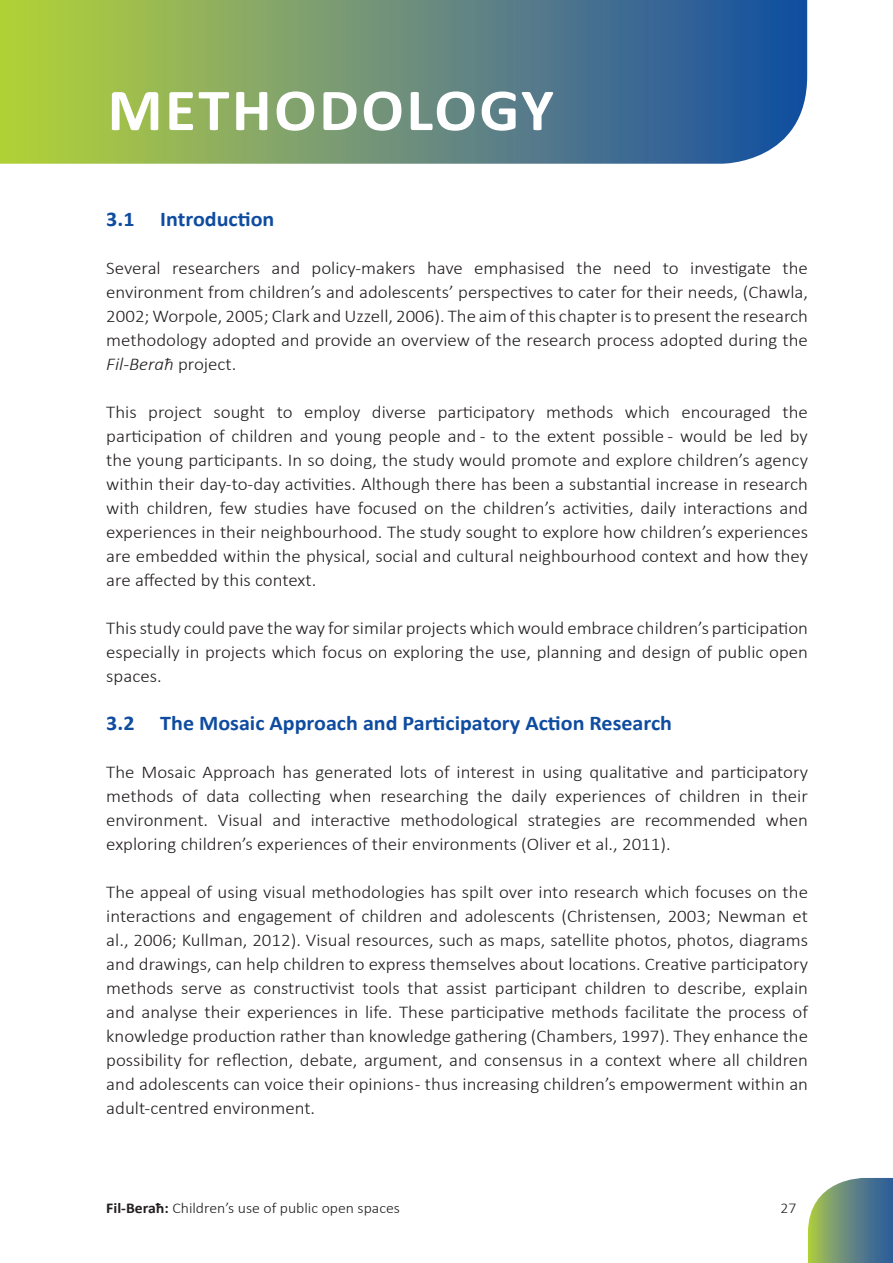
<style>
.page{position:relative;width:893px;height:1263px;background:#fff}
.page>*{position:absolute;margin:0;border:0;box-sizing:border-box;transform-origin:0 0}
.t1{font:700 60px "Calibri";letter-spacing:.04em;color:#fff;scale:1.05 1}
.t2{font:700 21px "Calibri";color:#0f4ca0;scale:1.05 1}
.t3{font:300 18px/24px "Calibri";color:#231f20;text-align:justify;scale:1.05 1}
.t4{font:300 15px "Calibri";color:#231f20;scale:1.05 1}
.s1{font-style:italic}
.s2{font-weight:700}
</style>
<div class="page">
<svg style="left:0;top:0;width:807px;height:164px;background:#6c9276"></svg>
<svg style="left:808px;top:1178px;width:85px;height:85px;background:#6f9188"></svg>
<h1 class="t1" style="left:108px;top:72px;width:427px">METHODOLOGY</h1>
<p class="t2" style="left:106px;top:206px;width:162px">3.1 Introduction</p>
<p class="t3" style="left:106px;top:256px;width:670px">Several researchers and policy-makers have emphasised the need to investigate the environment from children’s and adolescents’ perspectives to cater for their needs, (Chawla, 2002; Worpole, 2005; Clark and Uzzell, 2006). The aim of this chapter is to present the research methodology adopted and provide an overview of the research process adopted during the <span class="s1">Fil-Beraħ</span> project.</p>
<p class="t3" style="left:106px;top:400px;width:670px">This project sought to employ diverse participatory methods which encouraged the participation of children and young people and - to the extent possible - would be led by the young participants. In so doing, the study would promote and explore children’s agency within their day-to-day activities. Although there has been a substantial increase in research with children, few studies have focused on the children’s activities, daily interactions and experiences in their neighbourhood. The study sought to explore how children’s experiences are embedded within the physical, social and cultural neighbourhood context and how they are affected by this context.</p>
<p class="t3" style="left:106px;top:616px;width:670px">This study could pave the way for similar projects which would embrace children’s participation especially in projects which focus on exploring the use, planning and design of public open spaces.</p>
<p class="t2" style="left:106px;top:710px;width:540px">3.2 The Mosaic Approach and Participatory Action Research</p>
<p class="t3" style="left:106px;top:760px;width:670px">The Mosaic Approach has generated lots of interest in using qualitative and participatory methods of data collecting when researching the daily experiences of children in their environment. Visual and interactive methodological strategies are recommended when exploring children’s experiences of their environments (Oliver et al., 2011).</p>
<p class="t3" style="left:106px;top:880px;width:670px">The appeal of using visual methodologies has spilt over into research which focuses on the interactions and engagement of children and adolescents (Christensen, 2003; Newman et al., 2006; Kullman, 2012). Visual resources, such as maps, satellite photos, photos, diagrams and drawings, can help children to express themselves about locations. Creative participatory methods serve as constructivist tools that assist participant children to describe, explain and analyse their experiences in life. These participative methods facilitate the process of knowledge production rather than knowledge gathering (Chambers, 1997). They enhance the possibility for reflection, debate, argument, and consensus in a context where all children and adolescents can voice their opinions - thus increasing children’s empowerment within an adult-centred environment.</p>
<p class="t4" style="left:106px;top:1199px;width:281px"><span class="s2">Fil-Beraħ:</span> Children’s use of public open spaces</p>
<p class="t4" style="left:781px;top:1199px;width:17px">27</p>
</div>
